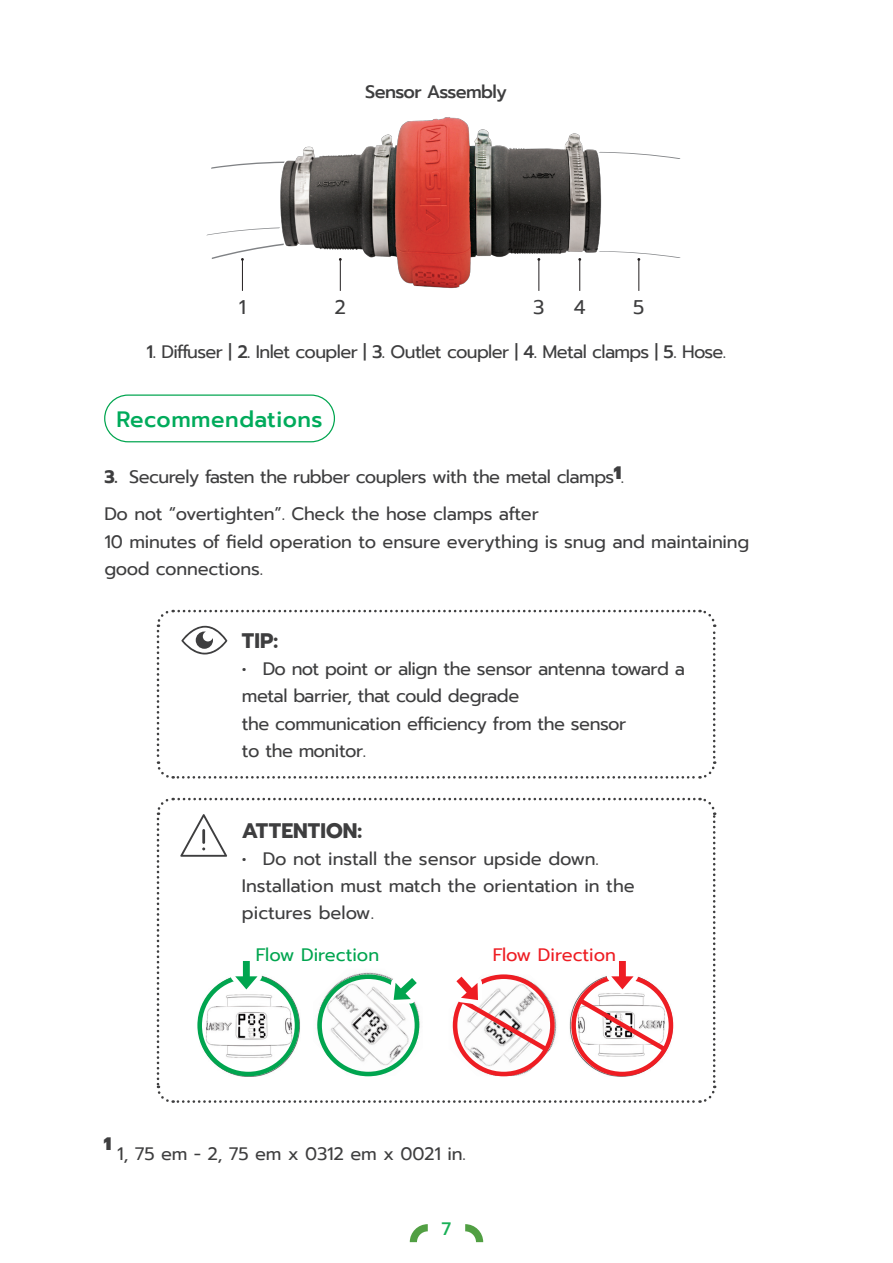
<style>
.page{position:relative;width:893px;height:1263px;background:#fff}
.page>*{position:absolute;margin:0;border:0;box-sizing:border-box;transform-origin:0 0}
.t1{font:500 22.2px "Prompt";letter-spacing:.025em;color:#00ab5b}
.t2{font:700 21px "Prompt";color:#3e3e3f}
.t3{font:19.8px "Prompt";color:#3e3e3f}
.t4{font:18px/27.2px "Prompt";letter-spacing:-.025em;color:#3e3e3f}
.t5{font:18px/27.2px "Prompt";color:#3e3e3f}
.t6{font:500 18px "Prompt";letter-spacing:-.035em;color:#3e3e3f}
.t7{font:18px "Prompt";color:#00a54f}
.t8{font:18px "Prompt";color:#ee1d23}
.t9{font:500 18px "Prompt";color:#18b056}
.t10{font:900 18px "Prompt";color:#3e3e3f}
.s1{font-weight:500}
.s2{font-weight:700}
</style>
<div class="page">
<svg style="left:410px;top:1224px;width:18px;height:18px"></svg>
<svg style="left:465px;top:1224px;width:18px;height:18px"></svg>
<svg style="left:156px;top:609px;width:561px;height:170px"></svg>
<img style="left:241px;top:117px;width:399px;height:174px">
<svg style="left:598px;top:152px;width:83px;height:7px"></svg>
<svg style="left:211px;top:162px;width:74px;height:7px"></svg>
<svg style="left:207px;top:227px;width:73px;height:8px"></svg>
<hr style="left:242px;top:260px;width:1px;height:31px;background:#231f20">
<svg style="left:212px;top:244px;width:72px;height:17px"></svg>
<hr style="left:340px;top:260px;width:1px;height:31px;background:#231f20">
<hr style="left:538px;top:260px;width:1px;height:31px;background:#231f20">
<hr style="left:579px;top:260px;width:1px;height:31px;background:#231f20">
<hr style="left:638px;top:260px;width:1px;height:31px;background:#231f20">
<svg style="left:598px;top:251px;width:83px;height:10px"></svg>
<div style="left:104px;top:394px;width:231px;height:48px;border:1px solid #00a54f;border-radius:23px"></div>
<svg style="left:156px;top:797px;width:561px;height:306px"></svg>
<p class="t6" style="left:365px;top:79px;width:143px">Sensor Assembly</p>
<p class="t3" style="left:239px;top:293px;width:9px">1</p>
<p class="t3" style="left:335px;top:293px;width:13px">2</p>
<p class="t3" style="left:533px;top:293px;width:13px">3</p>
<p class="t3" style="left:574px;top:293px;width:13px">4</p>
<p class="t3" style="left:633px;top:293px;width:13px">5</p>
<p class="t4" style="left:147px;top:338px;width:581px"><span class="s1">1.</span> Diffuser | <span class="s1">2.</span> Inlet coupler | <span class="s1">3.</span> Outlet coupler | <span class="s1">4.</span> Metal clamps | <span class="s1">5.</span> Hose.</p>
<p class="t1" style="left:116px;top:403px;width:208px">Recommendations</p>
<p class="t4" style="left:105px;top:459px;width:521px;line-height:37px"><span class="s2">3.</span> Securely fasten the rubber couplers with the metal clamps<sup>1</sup>.<br>Do not “overtighten”. Check the hose clamps after</p>
<p class="t4" style="left:105px;top:528px;width:646px">10 minutes of field operation to ensure everything is snug and maintaining good connections.</p>
<p class="t2" style="left:242px;top:625px;width:38px">TIP:</p>
<p class="t4" style="left:242px;top:655px;width:444px">• Do not point or align the sensor antenna toward a metal barrier, that could degrade<br>the communication efficiency from the sensor<br>to the monitor.</p>
<p class="t2" style="left:242px;top:815px;width:122px">ATTENTION:</p>
<p class="t5" style="left:242px;top:845px;width:394px">• Do not install the sensor upside down.<br>Installation must match the orientation in the pictures below.</p>
<p class="t7" style="left:256px;top:941px;width:125px">Flow Direction</p>
<p class="t8" style="left:493px;top:941px;width:125px">Flow Direction</p>
<p class="t10" style="left:104px;top:1130px;width:9px">1</p>
<p class="t4" style="left:117px;top:1140px;width:350px">1, 75 em - 2, 75 em x 0312 em x 0021 in.</p>
<p class="t9" style="left:442px;top:1215px;width:11px">7</p>
</div>
